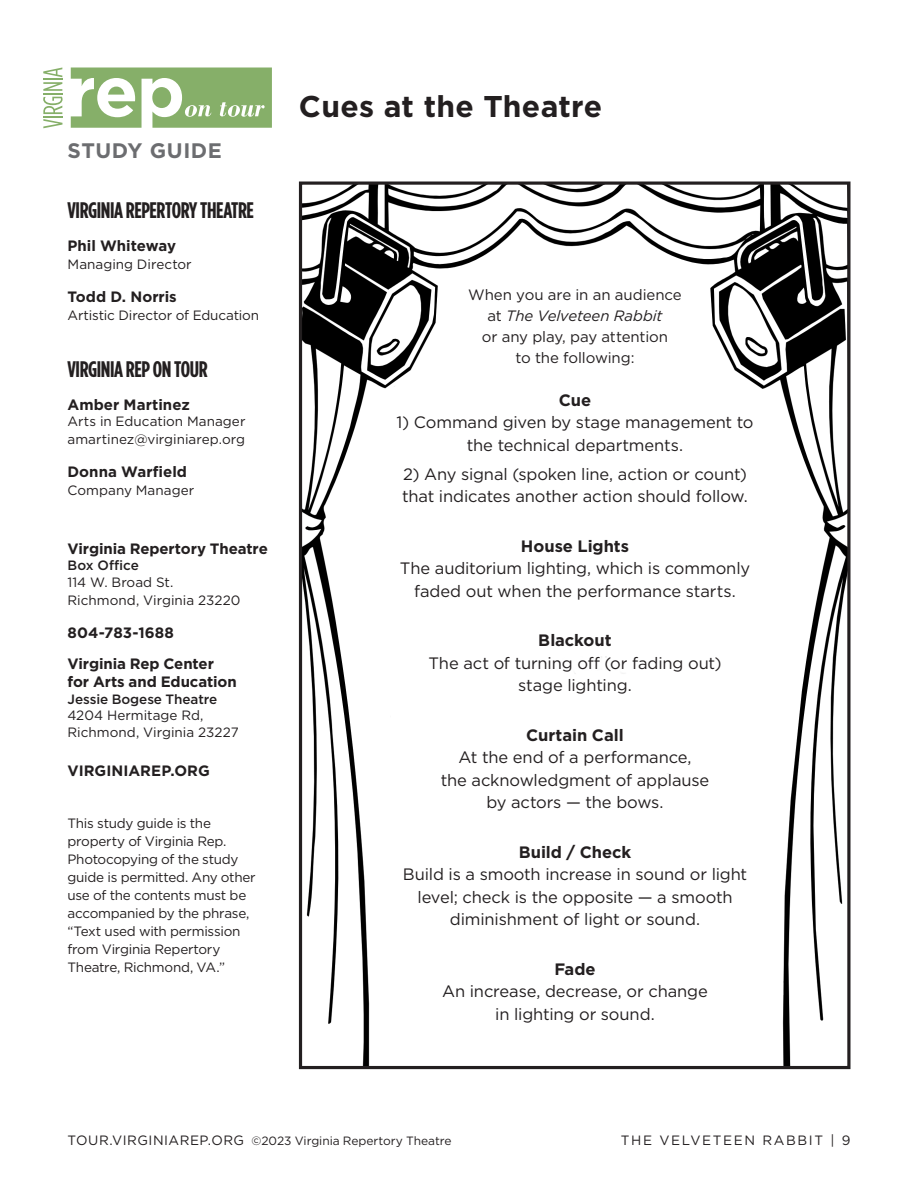
<style>
.page{position:relative;width:918px;height:1188px;background:#fff}
.page>*{position:absolute;margin:0;border:0;box-sizing:border-box;transform-origin:0 0}
.Text_Headline{font:700 30px "Gotham";letter-spacing:.01em;color:#231f20}
.Text__Subhead{font:700 22.5px "Gotham Condensed";letter-spacing:-.02em;color:#231f20}
.t1{font:700 21px "Gotham";letter-spacing:.025em;color:#6c6d70}
.Text__Basic_10pt{font:16.5px/22.5px "Gotham";letter-spacing:-.01em;color:#231f20;text-align:center}
.Text__Basic_10pt-2{font:700 16.5px "Gotham";letter-spacing:-.005em;color:#231f20}
.Text__Basic_10pt-3{font:15px/21px "Gotham";letter-spacing:-.005em;color:#231f20;text-align:center}
.Text__Basic_11pt{font:700 15px "Gotham";color:#231f20}
.Text__Basic_9pt{font:700 15px/18px "Gotham";letter-spacing:-.01em;color:#231f20}
.Text__Basic_10pt-4{font:13.5px/18px "Gotham";letter-spacing:-.02em;color:#231f20}
.Text__Basic_11pt-2{font:13.5px/18px "Gotham";color:#231f20}
.Text__Basic_9pt-2{font:13.5px/16.5px "Gotham";color:#231f20}
.Text__Basic_10pt-5{font:13.5px "Gotham";letter-spacing:.12em;color:#231f20}
.Text__Basic_9pt-3{font:500 13.5px "Gotham";color:#231f20}
.t2{font:12px "Gotham";letter-spacing:-.005em;color:#231f20}
.s1{font-weight:500}
.s2{font-style:italic}
.s3{font-size:13.5px}
</style>
<div class="page">
<svg style="left:43px;top:68px;width:20px;height:60px"></svg>
<svg style="left:71px;top:68px;width:201px;height:60px"></svg>
<img style="left:303px;top:186px;width:544px;height:879px">
<div style="left:299px;top:182px;width:552px;height:887px;border:3px solid #231f20"></div>
<p class="t1" style="left:68px;top:137px;width:156px">STUDY GUIDE</p>
<p class="Text__Subhead" style="left:68px;top:198px;width:188px">VIRGINIA REPERTORY THEATRE</p>
<p class="Text__Basic_11pt" style="left:68px;top:236px;width:110px">Phil Whiteway</p>
<p class="Text__Basic_11pt-2" style="left:68px;top:255px;width:126px">Managing Director</p>
<p class="Text__Basic_11pt" style="left:68px;top:287px;width:111px">Todd D. Norris</p>
<p class="Text__Basic_11pt-2" style="left:68px;top:306px;width:193px">Artistic Director of Education</p>
<p class="Text__Subhead" style="left:68px;top:356px;width:142px">VIRGINIA REP ON TOUR</p>
<p class="Text__Basic_11pt" style="left:68px;top:394px;width:124px">Amber Martinez</p>
<p class="Text__Basic_11pt-2" style="left:68px;top:412px;width:180px">Arts in Education Manager amartinez@virginiarep.org</p>
<p class="Text__Basic_11pt" style="left:68px;top:462px;width:121px">Donna Warfield</p>
<p class="Text__Basic_11pt-2" style="left:68px;top:481px;width:128px">Company Manager</p>
<p class="Text__Basic_9pt" style="left:68px;top:539px;width:202px">Virginia Repertory Theatre</p>
<p class="Text__Basic_9pt-3" style="left:68px;top:557px;width:73px">Box Office</p>
<p class="Text__Basic_11pt-2" style="left:68px;top:573px;width:174px">114 W. Broad St.<br>Richmond, Virginia 23220</p>
<p class="Text__Basic_11pt" style="left:68px;top:622px;width:108px">804-783-1688</p>
<p class="Text__Basic_9pt" style="left:68px;top:655px;width:171px">Virginia Rep Center for Arts and Education</p>
<p class="Text__Basic_9pt-2" style="left:68px;top:690px;width:173px"><span class="s1">Jessie Bogese Theatre<br></span>4204 Hermitage Rd,<br>Richmond, Virginia 23227</p>
<p class="Text__Basic_11pt" style="left:68px;top:761px;width:144px">VIRGINIAREP.ORG</p>
<p class="Text__Basic_10pt-4" style="left:68px;top:814px;width:190px">This study guide is the property of Virginia Rep.<br>Photocopying of the study guide is permitted. Any other use of the contents must be accompanied by the phrase, “Text used with permission from Virginia Repertory<br>Theatre, Richmond, VA.”</p>
<p class="Text_Headline" style="left:299px;top:86px;width:305px">Cues at the Theatre</p>
<p class="Text__Basic_10pt-3" style="left:468px;top:284px;width:215px">When you are in an audience at <span class="s2">The Velveteen Rabbit<br></span>or any play, pay attention<br>to the following:</p>
<p class="Text__Basic_10pt-2" style="left:559px;top:389px;width:34px">Cue</p>
<p class="Text__Basic_10pt" style="left:396px;top:411px;width:359px">1) Command given by stage management to the technical departments.</p>
<p class="Text__Basic_10pt" style="left:402px;top:462px;width:347px;text-align:left">2) Any signal (spoken line, action or count) that indicates another action should follow.</p>
<p class="Text__Basic_10pt-2" style="left:521px;top:535px;width:110px">House Lights</p>
<p class="Text__Basic_10pt" style="left:400px;top:557px;width:352px">The auditorium lighting, which is commonly faded out when the performance starts.</p>
<p class="Text__Basic_10pt-2" style="left:538px;top:630px;width:75px">Blackout</p>
<p class="Text__Basic_10pt" style="left:428px;top:651px;width:295px">The act of turning off (or fading out) stage lighting.</p>
<p class="Text__Basic_10pt-2" style="left:526px;top:724px;width:99px">Curtain Call</p>
<p class="Text__Basic_10pt" style="left:441px;top:746px;width:270px">At the end of a performance,<br>the acknowledgment of applause by actors — the bows.</p>
<p class="Text__Basic_10pt-2" style="left:519px;top:841px;width:114px">Build / Check</p>
<p class="Text__Basic_10pt" style="left:403px;top:863px;width:346px">Build is a smooth increase in sound or light level; check is the opposite — a smooth diminishment of light or sound.</p>
<p class="Text__Basic_10pt-2" style="left:554px;top:958px;width:43px">Fade</p>
<p class="Text__Basic_10pt" style="left:442px;top:980px;width:267px">An increase, decrease, or change in lighting or sound.</p>
<p class="t2" style="left:68px;top:1133px;width:386px"><span class="s3">TOUR.VIRGINIAREP.ORG</span> ©2023 Virginia Repertory Theatre</p>
<p class="Text__Basic_10pt-5" style="left:621px;top:1131px;width:231px">THE VELVETEEN RABBIT | 9</p>
</div>
